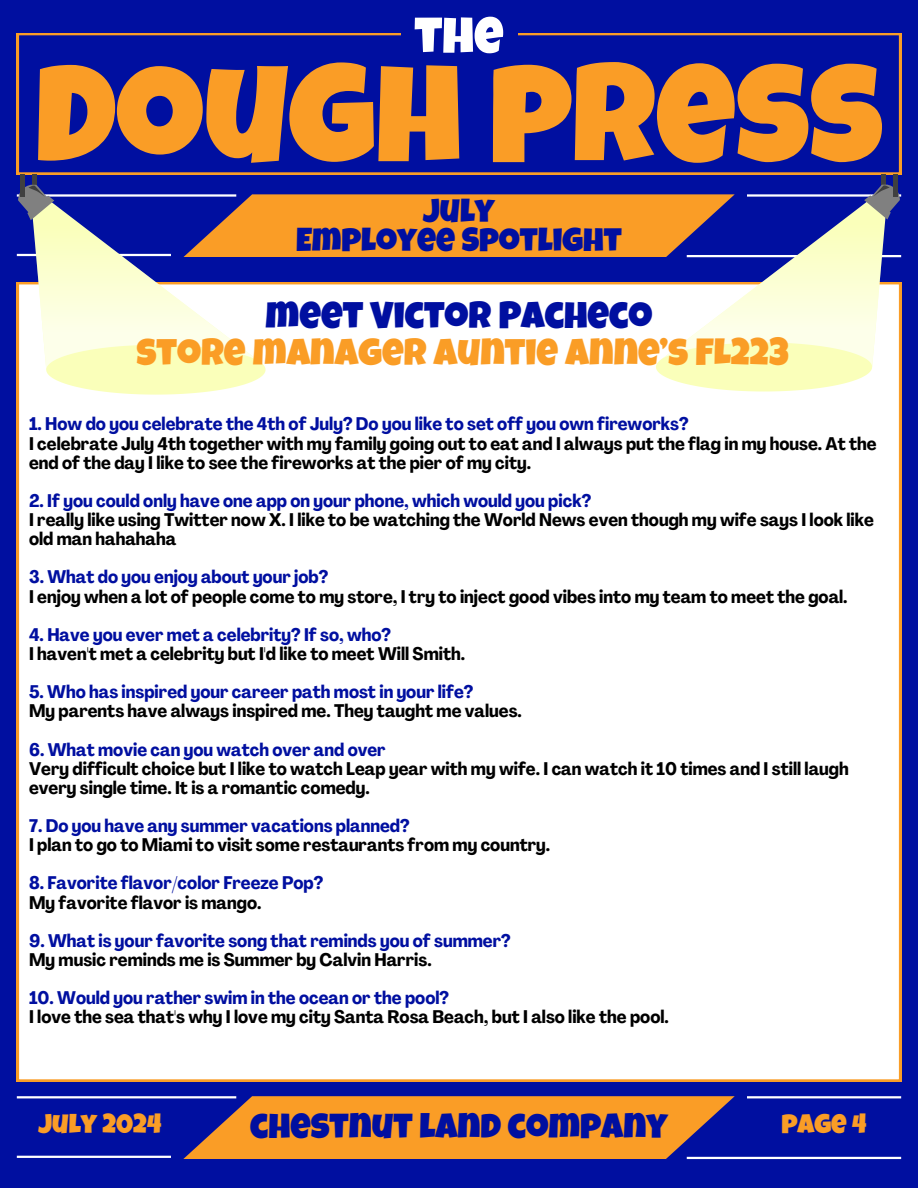
<style>
.page{position:relative;width:918px;height:1188px;background:#000fa0}
.page>*{position:absolute;margin:0;border:0;box-sizing:border-box;transform-origin:0 0}
.t1{font:138.45px "Luckiest Guy";color:#fa9d26}
.t2{font:51px "Luckiest Guy";color:#fff}
.t3{font:37.65px/37.2px "Luckiest Guy";color:#fa9d26;text-align:center}
.t4{font:35.25px "Luckiest Guy";color:#000fa0}
.t5{font:33px/29.2px "Luckiest Guy";color:#000fa0;text-align:center}
.t6{font:27px "Luckiest Guy";color:#fa9d26}
.t7{font:700 condensed 18px/19.2px "Agrandir";color:#000}
.t8{font:700 condensed 18px "Agrandir";color:#000fa0}
.s1{color:#000fa0}
</style>
<div class="page">
<svg style="left:17px;top:33px;width:884px;height:142px"></svg>
<div style="left:401px;top:0;width:116px;height:82px;background:#000fa0"></div>
<div style="left:17px;top:395px;width:884px;height:687px;background:#fff"></div>
<hr style="left:747px;top:1096px;width:154px;height:2px;background:#fff">
<svg style="left:183px;top:1096px;width:552px;height:63px;background:#db8b35"></svg>
<hr style="left:687px;top:1157px;width:214px;height:2px;background:#fff">
<hr style="left:17px;top:1096px;width:219px;height:2px;background:#fff">
<hr style="left:17px;top:1156px;width:154px;height:2px;background:#fff">
<hr style="left:33px;top:175px;width:4px;height:22px;background:#404040">
<div style="left:20px;top:175px;width:5px;height:22px;background:#404040"></div>
<div style="left:881px;top:175px;width:5px;height:22px;background:#404040"></div>
<div style="left:893px;top:175px;width:5px;height:22px;background:#404040"></div>
<svg style="left:17px;top:183px;width:884px;height:212px"></svg>
<h2 class="t2" style="left:414px;top:17px;width:91px">THE</h2>
<h1 class="t1" style="left:35px;top:64px;width:849px">DOUGH PRESS</h1>
<p class="t5" style="left:296px;top:200px;width:327px">JULY<br>EMPLOYEE SPOTLIGHT</p>
<h3 class="t3" style="left:137px;top:302px;width:654px"><span class="s1">MEET VICTOR PACHECO<br></span>STORE MANAGER AUNTIE ANNE’S FL223</h3>
<p class="t8" style="left:29px;top:417px;width:661px">1. How do you celebrate the 4th of July? Do you like to set off you own fireworks?</p>
<p class="t7" style="left:29px;top:435px;width:849px">I celebrate July 4th together with my family going out to eat and I always put the flag in my house. At the end of the day I like to see the fireworks at the pier of my city.</p>
<p class="t8" style="left:29px;top:493px;width:564px">2. If you could only have one app on your phone, which would you pick?</p>
<p class="t7" style="left:29px;top:512px;width:846px">I really like using Twitter now X. I like to be watching the World News even though my wife says I look like old man hahahaha</p>
<p class="t8" style="left:29px;top:570px;width:301px">3. What do you enjoy about your job?</p>
<p class="t7" style="left:29px;top:588px;width:820px">I enjoy when a lot of people come to my store, I try to inject good vibes into my team to meet the goal.</p>
<p class="t8" style="left:29px;top:627px;width:364px">4. Have you ever met a celebrity? If so, who?</p>
<p class="t7" style="left:29px;top:646px;width:438px">I haven't met a celebrity but I'd like to meet Will Smith.</p>
<p class="t8" style="left:29px;top:685px;width:446px">5. Who has inspired your career path most in your life?</p>
<p class="t7" style="left:29px;top:703px;width:494px">My parents have always inspired me. They taught me values.</p>
<p class="t8" style="left:29px;top:742px;width:358px">6. What movie can you watch over and over</p>
<p class="t7" style="left:29px;top:761px;width:821px">Very difficult choice but I like to watch Leap year with my wife. I can watch it 10 times and I still laugh every single time. It is a romantic comedy.</p>
<p class="t8" style="left:29px;top:819px;width:382px">7. Do you have any summer vacations planned?</p>
<p class="t7" style="left:29px;top:837px;width:523px">I plan to go to Miami to visit some restaurants from my country.</p>
<p class="t8" style="left:29px;top:876px;width:296px">8. Favorite flavor/color Freeze Pop?</p>
<p class="t7" style="left:29px;top:894px;width:234px">My favorite flavor is mango.</p>
<p class="t8" style="left:29px;top:933px;width:483px">9. What is your favorite song that reminds you of summer?</p>
<p class="t7" style="left:29px;top:952px;width:404px">My music reminds me is Summer by Calvin Harris.</p>
<p class="t8" style="left:29px;top:991px;width:421px">10. Would you rather swim in the ocean or the pool?</p>
<p class="t7" style="left:29px;top:1009px;width:641px">I love the sea that's why I love my city Santa Rosa Beach, but I also like the pool.</p>
<h4 class="t6" style="left:38px;top:1114px;width:125px">JULY 2024</h4>
<p class="t4" style="left:250px;top:1114px;width:419px">CHESTNUT LAND COMPANY</p>
<h3 class="t6" style="left:781px;top:1114px;width:87px">PAGE 4</h3>
</div>
